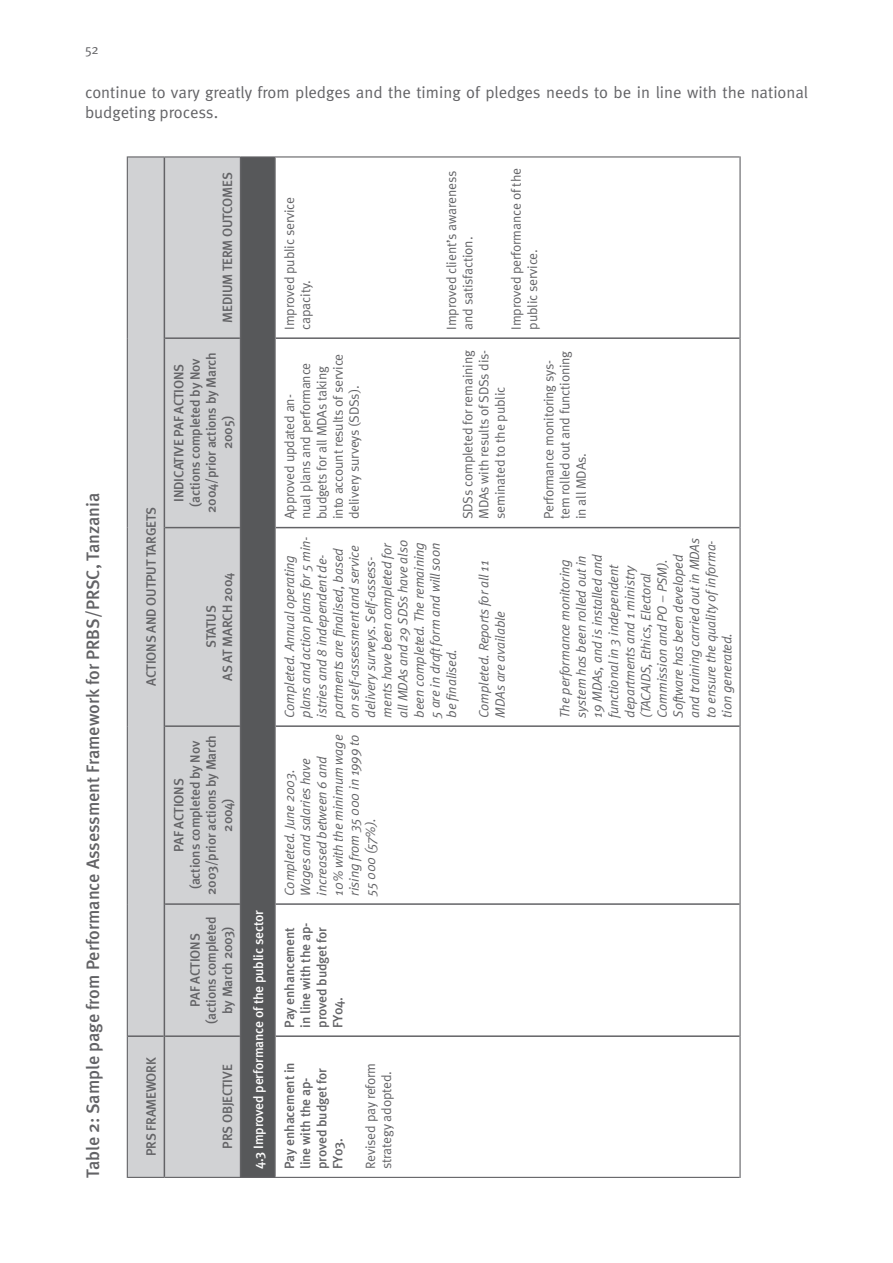
<style>
.page{position:relative;width:893px;height:1263px;background:#fff}
.page>*{position:absolute;margin:0;border:0;box-sizing:border-box;transform-origin:0 0}
.t1{font:500 18px "Meta";color:#636366}
.t2{font:16.5px/19.8px "Meta Normal";color:#636366}
.t3{font:italic 13.5px/16.2px "Meta Normal";letter-spacing:-.01em;color:#636366}
.t4{font:13.5px/16.2px "Meta Normal";letter-spacing:-.01em;color:#636366}
.t5{font:500 13.5px/16.2px "Meta";letter-spacing:-.01em;color:#636366;text-align:center}
.t6{font:500 13.5px "Meta";letter-spacing:-.01em;color:#fff}
</style>
<div class="page">
<div style="left:128px;top:158px;width:112px;height:1019px;background:#d1d2d4"></div>
<div style="left:241px;top:157px;width:34px;height:1020px;background:#57585a"></div>
<hr style="left:127px;top:1036px;width:1px;height:142px;background:#636366">
<hr style="left:128px;top:1177px;width:36px;height:1px;background:#636366">
<hr style="left:127px;top:904px;width:1px;height:132px;background:#636366">
<hr style="left:127px;top:726px;width:1px;height:178px;background:#636366">
<hr style="left:127px;top:528px;width:1px;height:198px;background:#636366">
<hr style="left:127px;top:338px;width:1px;height:190px;background:#636366">
<hr style="left:127px;top:156px;width:1px;height:182px;background:#636366">
<hr style="left:128px;top:156px;width:36px;height:2px;background:#636366">
<hr style="left:164px;top:1177px;width:77px;height:1px;background:#636366">
<hr style="left:164px;top:156px;width:77px;height:2px;background:#636366">
<hr style="left:241px;top:1177px;width:34px;height:1px;background:#636366">
<hr style="left:241px;top:156px;width:34px;height:2px;background:#636366">
<hr style="left:275px;top:1177px;width:464px;height:1px;background:#636366">
<hr style="left:275px;top:156px;width:464px;height:2px;background:#636366">
<hr style="left:739px;top:1036px;width:2px;height:142px;background:#636366">
<hr style="left:739px;top:904px;width:2px;height:132px;background:#636366">
<hr style="left:739px;top:726px;width:2px;height:178px;background:#636366">
<hr style="left:739px;top:528px;width:2px;height:198px;background:#636366">
<hr style="left:739px;top:338px;width:2px;height:190px;background:#636366">
<hr style="left:739px;top:156px;width:2px;height:182px;background:#636366">
<hr style="left:128px;top:1035px;width:36px;height:2px;background:#636366">
<hr style="left:164px;top:1036px;width:1px;height:141px;background:#636366">
<hr style="left:164px;top:904px;width:1px;height:132px;background:#636366">
<hr style="left:165px;top:1035px;width:75px;height:2px;background:#636366">
<hr style="left:164px;top:726px;width:1px;height:178px;background:#636366">
<hr style="left:165px;top:903px;width:75px;height:2px;background:#636366">
<hr style="left:164px;top:528px;width:1px;height:198px;background:#636366">
<hr style="left:165px;top:725px;width:75px;height:2px;background:#636366">
<hr style="left:164px;top:338px;width:1px;height:190px;background:#636366">
<hr style="left:165px;top:527px;width:75px;height:1px;background:#636366">
<hr style="left:164px;top:158px;width:1px;height:180px;background:#636366">
<hr style="left:165px;top:337px;width:75px;height:2px;background:#636366">
<hr style="left:240px;top:1036px;width:1px;height:141px;background:#636366">
<hr style="left:240px;top:904px;width:1px;height:132px;background:#636366">
<hr style="left:240px;top:726px;width:1px;height:178px;background:#636366">
<hr style="left:240px;top:528px;width:1px;height:198px;background:#636366">
<hr style="left:240px;top:338px;width:1px;height:190px;background:#636366">
<hr style="left:240px;top:158px;width:1px;height:180px;background:#636366">
<hr style="left:274px;top:1036px;width:2px;height:141px;background:#636366">
<hr style="left:274px;top:904px;width:2px;height:132px;background:#636366">
<hr style="left:276px;top:1035px;width:463px;height:2px;background:#636366">
<hr style="left:274px;top:726px;width:2px;height:178px;background:#636366">
<hr style="left:276px;top:903px;width:463px;height:2px;background:#636366">
<hr style="left:274px;top:528px;width:2px;height:198px;background:#636366">
<hr style="left:276px;top:725px;width:463px;height:2px;background:#636366">
<hr style="left:274px;top:338px;width:2px;height:190px;background:#636366">
<hr style="left:276px;top:527px;width:463px;height:1px;background:#636366">
<hr style="left:274px;top:158px;width:2px;height:180px;background:#636366">
<hr style="left:276px;top:337px;width:463px;height:2px;background:#636366">
<p class="t4" style="left:85px;top:41px;width:15px">52</p>
<p class="t2" style="left:85px;top:82px;width:725px">continue to vary greatly from pledges and the timing of pledges needs to be in line with the national budgeting process.</p>
<h1 class="t1" style="left:82px;top:1178px;width:687px;rotate:-90deg">Table 2: Sample page from Performance Assessment Framework for PRBS/PRSC, Tanzania</h1>
<p class="t5" style="left:143px;top:686px;width:180px;rotate:-90deg">ACTIONS AND OUTPUT TARGETS</p>
<p class="t5" style="left:219px;top:323px;width:152px;rotate:-90deg">MEDIUM TERM OUTCOMES</p>
<p class="t5" style="left:171px;top:513px;width:162px;rotate:-90deg">INDICATIVE PAF ACTIONS (actions completed by Nov<br>2004/prior actions by March<br>2005)</p>
<p class="t5" style="left:203px;top:681px;width:110px;rotate:-90deg">STATUS<br>AS AT MARCH 2004</p>
<p class="t5" style="left:143px;top:1156px;width:101px;rotate:-90deg">PRS FRAMEWORK</p>
<p class="t5" style="left:171px;top:895px;width:162px;rotate:-90deg">PAF ACTIONS<br>(actions completed by Nov<br>2003/prior actions by March<br>2004)</p>
<p class="t5" style="left:187px;top:1024px;width:109px;rotate:-90deg">PAF ACTIONS (actions completed by March 2003)</p>
<p class="t5" style="left:219px;top:1149px;width:85px;rotate:-90deg">PRS OBJECTIVE</p>
<p class="t6" style="left:251px;top:1169px;width:260px;rotate:-90deg">4.3 Improved performance of the public sector</p>
<p class="t4" style="left:281px;top:330px;width:134px;rotate:-90deg">Improved public service capacity.</p>
<p class="t4" style="left:443px;top:330px;width:160px;rotate:-90deg">Improved client’s awareness and satisfaction.</p>
<p class="t4" style="left:508px;top:330px;width:163px;rotate:-90deg">Improved performance of the public service.</p>
<p class="t4" style="left:281px;top:519px;width:167px;rotate:-90deg">Approved updated an-<br>nual plans and performance budgets for all MDAs taking into account results of service delivery surveys (SDSs).</p>
<p class="t4" style="left:459px;top:519px;width:171px;text-align:justify;rotate:-90deg">SDSs completed for remaining MDAs with results of SDSs dis&shy;seminated to the public</p>
<p class="t4" style="left:540px;top:519px;width:170px;rotate:-90deg">Performance monitoring sys&shy;tem rolled out and functioning in all MDAs.</p>
<p class="t3" style="left:281px;top:718px;width:183px;rotate:-90deg">Completed. Annual operating plans and action plans for 5 min&shy;istries and 8 independent de&shy;partments are finalised, based on self-assessment and service delivery surveys. Self-assess&shy;ments have been completed for all MDAs and 29 SDSs have also been completed. The remaining<br>5 are in draft form and will soon be finalised.</p>
<p class="t3" style="left:281px;top:895px;width:162px;rotate:-90deg">Completed. June 2003.<br>Wages and salaries have increased between 6 and<br>10% with the minimum wage rising from 35 000 in 1999 to<br>55 000 (57%).</p>
<p class="t5" style="left:281px;top:1028px;width:107px;text-align:left;rotate:-90deg">Pay enhancement in line with the ap&shy;proved budget for<br>FY04.</p>
<p class="t5" style="left:281px;top:1169px;width:108px;text-align:left;rotate:-90deg">Pay enhacement in line with the ap&shy;proved budget for<br>FY03.</p>
<p class="t4" style="left:362px;top:1169px;width:108px;rotate:-90deg">Revised pay reform strategy adopted.</p>
<p class="t3" style="left:476px;top:718px;width:159px;rotate:-90deg">Completed. Reports for all 11<br>MDAs are available</p>
<p class="t3" style="left:557px;top:718px;width:181px;rotate:-90deg">The performance monitoring system has been rolled out in<br>19 MDAs, and is installed and functional in 3 independent departments and 1 ministry (TACAIDS, Ethics, Electoral<br>Commission and PO – PSM).<br>Software has been developed and training carried out in MDAs to ensure the quality of informa&shy;tion generated.</p>
</div>
